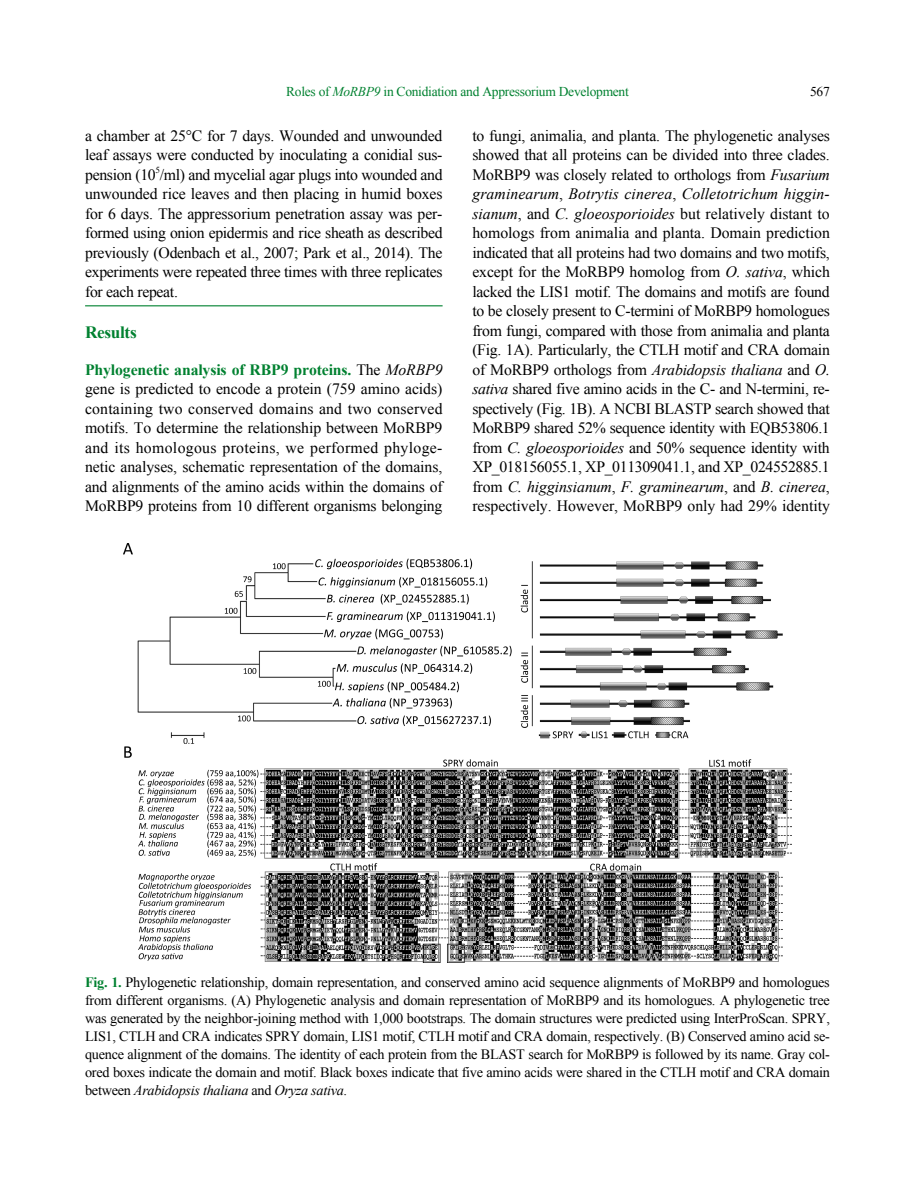
<style>
.page{position:relative;width:915px;height:1191px;background:#fff}
.page>*{position:absolute;margin:0;border:0;box-sizing:border-box;transform-origin:0 0}
.t1{font:700 17.25px "Times New Roman";letter-spacing:-.02em;color:#008130}
.t2{font:15.75px/19.5px "Times New Roman";letter-spacing:-.015em;color:#000;text-align:justify}
.t3{font:14.25px/18px "Times New Roman";letter-spacing:-.02em;color:#000;text-align:justify}
.t4{font:13.5px "Times New Roman";letter-spacing:-.02em;color:#008130}
.t5{font:13.5px "Times New Roman";color:#000}
.s1{font-style:italic}
.s2{font-weight:700;color:#008130}
</style>
<div class="page">
<hr style="left:85px;top:305px;width:357px;height:1px;background:#008130">
<img style="left:123px;top:543px;width:668px;height:419px">
<p class="t4" style="left:286px;top:83px;width:344px">Roles of <span class="s1">MoRBP9</span> in Conidiation and Appressorium Development</p>
<p class="t5" style="left:809px;top:83px;width:21px">567</p>
<p class="t2" style="left:85px;top:125px;width:359px">a chamber at 25°C for 7 days. Wounded and unwounded leaf assays were conducted by inoculating a conidial sus&shy;pension (10<sup>5</sup>/ml) and mycelial agar plugs into wounded and unwounded rice leaves and then placing in humid boxes for 6 days. The appressorium penetration assay was per&shy;formed using onion epidermis and rice sheath as described previously (Odenbach et al., 2007; Park et al., 2014). The experiments were repeated three times with three replicates for each repeat.</p>
<p class="t1" style="left:85px;top:320px;width:53px">Results</p>
<p class="t2" style="left:85px;top:360px;width:359px"><span class="s2">Phylogenetic analysis of RBP9 proteins.</span> The <span class="s1">MoRBP9 </span>gene is predicted to encode a protein (759 amino acids) containing two conserved domains and two conserved motifs. To determine the relationship between MoRBP9 and its homologous proteins, we performed phyloge&shy;netic analyses, schematic representation of the domains, and alignments of the amino acids within the domains of MoRBP9 proteins from 10 different organisms belonging</p>
<p class="t2" style="left:472px;top:125px;width:359px">to fungi, animalia, and planta. The phylogenetic analyses showed that all proteins can be divided into three clades.<br>MoRBP9 was closely related to orthologs from <span class="s1">Fusarium graminearum</span>, <span class="s1">Botrytis cinerea</span>, <span class="s1">Colletotrichum higgin&shy;sianum</span>, and <span class="s1">C. gloeosporioides</span> but relatively distant to homologs from animalia and planta. Domain prediction indicated that all proteins had two domains and two motifs, except for the MoRBP9 homolog from <span class="s1">O. sativa</span>, which lacked the LIS1 motif. The domains and motifs are found to be closely present to C-termini of MoRBP9 homologues from fungi, compared with those from animalia and planta (Fig. 1A). Particularly, the CTLH motif and CRA domain of MoRBP9 orthologs from <span class="s1">Arabidopsis thaliana</span> and <span class="s1">O. sativa</span> shared five amino acids in the C- and N-termini, re&shy;spectively (Fig. 1B). A NCBI BLASTP search showed that MoRBP9 shared 52% sequence identity with EQB53806.1 from <span class="s1">C. gloeosporioides</span> and 50% sequence identity with XP_018156055.1, XP_011309041.1, and XP_024552885.1 from <span class="s1">C. higginsianum</span>, <span class="s1">F. graminearum</span>, and <span class="s1">B. cinerea</span>, respectively. However, MoRBP9 only had 29% identity</p>
<p class="t3" style="left:85px;top:973px;width:746px"><span class="s2">Fig. 1.</span> Phylogenetic relationship, domain representation, and conserved amino acid sequence alignments of MoRBP9 and homologues from different organisms. (A) Phylogenetic analysis and domain representation of MoRBP9 and its homologues. A phylogenetic tree was generated by the neighbor-joining method with 1,000 bootstraps. The domain structures were predicted using InterProScan. SPRY, LIS1, CTLH and CRA indicates SPRY domain, LIS1 motif, CTLH motif and CRA domain, respectively. (B) Conserved amino acid se&shy;quence alignment of the domains. The identity of each protein from the BLAST search for MoRBP9 is followed by its name. Gray col&shy;ored boxes indicate the domain and motif. Black boxes indicate that five amino acids were shared in the CTLH motif and CRA domain between <span class="s1">Arabidopsis thaliana</span> and <span class="s1">Oryza sativa</span>.</p>
</div>
